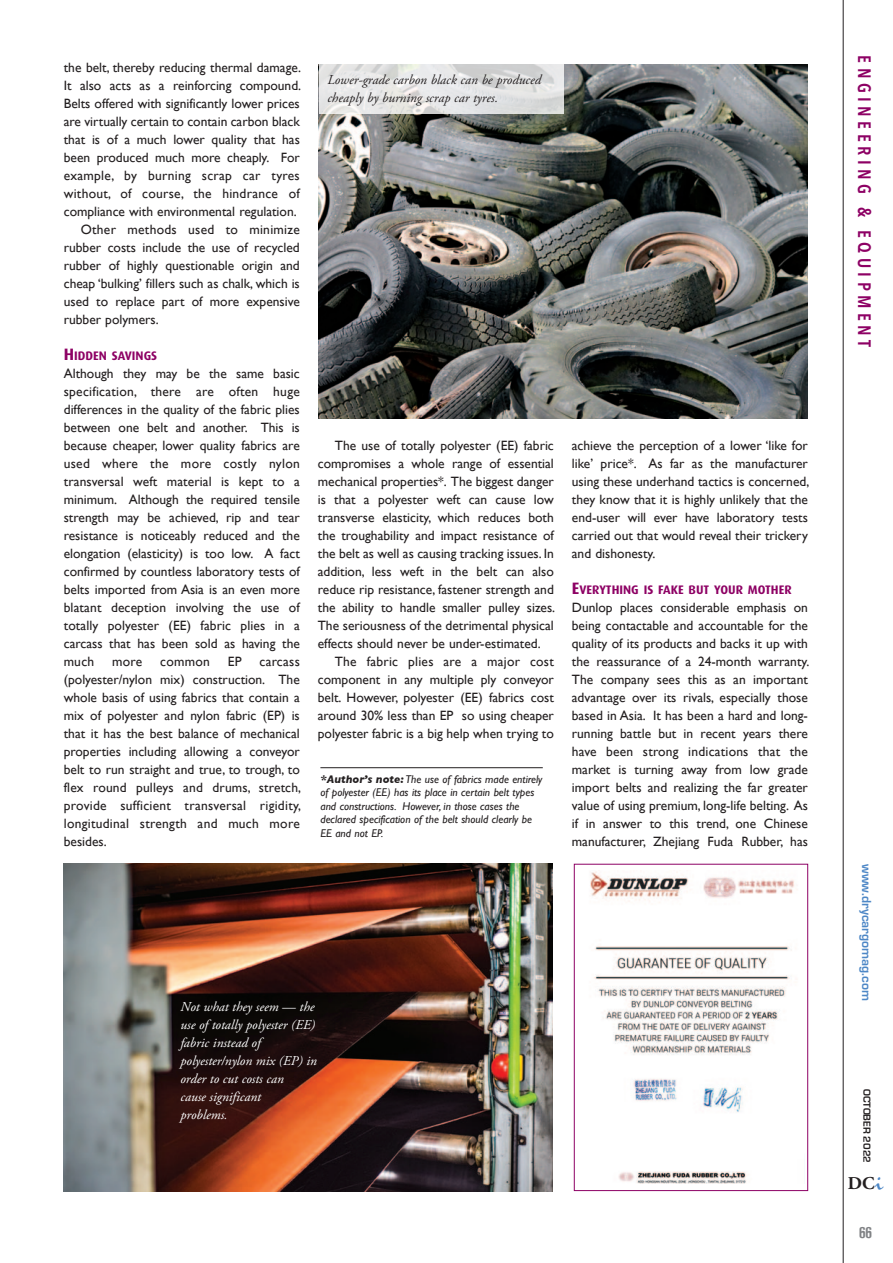
<style>
.page{position:relative;width:893px;height:1263px;background:#fff}
.page>*{position:absolute;margin:0;border:0;box-sizing:border-box;transform-origin:0 0}
.t1{font:600 18px "Avenir Next Condensed";letter-spacing:.25em;color:#8d0164}
.t2{font:700 18px "Adobe Garamond";color:#231f20}
.t3{font:700 condensed 16.5px "Akzidenz Grotesk BE";color:#808285}
.t4{font:13.5px/18px "Gill Sans";color:#231f20;text-align:justify}
.t5{font:italic 13.5px/18px "Adobe Garamond Pro";color:#fff}
.t6{font:italic 13.5px/18px "Adobe Garamond Pro";color:#231f20}
.t7{font:700 13.5px "Eurostile";color:#4d87c6}
.t8{font:700 12.3px "Dax";color:#8d0164}
.t9{font:italic 11.25px/13.5px "Gill Sans";color:#231f20}
.t10{font:700 10.5px "Eurostile";color:#231f20}
.s1{font-size:16.5px}
.s2{font-weight:700}
.s3{font-family:"Zephyr";font-weight:400;color:#4d87c6}
</style>
<div class="page">
<hr style="left:843px;top:0;width:1px;height:1263px;background:#231f20">
<hr style="left:320px;top:767px;width:223px;height:1px;background:#231f20">
<img style="left:319px;top:65px;width:489px;height:354px">
<div style="left:319px;top:65px;width:244px;height:49px;background:#fff;opacity:.8"></div>
<img style="left:64px;top:864px;width:489px;height:327px">
<img style="left:590px;top:871px;width:205px;height:312px">
<div style="left:574px;top:864px;width:234px;height:327px;border:1px solid #8d0164"></div>
<p class="t4" style="left:64px;top:58px;width:239px">the belt, thereby reducing thermal damage.<br>It also acts as a reinforcing compound.<br>Belts offered with significantly lower prices are virtually certain to contain carbon black that is of a much lower quality that has been produced much more cheaply. For example, by burning scrap car tyres without, of course, the hindrance of compliance with environmental regulation.</p>
<p class="t4" style="left:64px;top:220px;width:238px;text-indent:17px">Other methods used to minimize rubber costs include the use of recycled rubber of highly questionable origin and cheap ‘bulking’ fillers such as chalk, which is used to replace part of more expensive rubber polymers.</p>
<p class="t8" style="left:64px;top:350px;width:95px"><span class="s1">H</span>IDDEN SAVINGS</p>
<p class="t4" style="left:64px;top:364px;width:238px">Although they may be the same basic specification, there are often huge differences in the quality of the fabric plies between one belt and another. This is because cheaper, lower quality fabrics are used where the more costly nylon transversal weft material is kept to a minimum. Although the required tensile strength may be achieved, rip and tear resistance is noticeably reduced and the elongation (elasticity) is too low. A fact confirmed by countless laboratory tests of belts imported from Asia is an even more blatant deception involving the use of totally polyester (EE) fabric plies in a carcass that has been sold as having the much</p>
<p class="t4" style="left:112px;top:652px;width:32px">more</p>
<p class="t4" style="left:160px;top:652px;width:51px">common</p>
<p class="t4" style="left:228px;top:652px;width:15px">EP</p>
<p class="t4" style="left:64px;top:652px;width:239px;text-indent:196px">carcass (polyester/nylon mix) construction. The whole basis of using fabrics that contain a mix of polyester and nylon fabric (EP) is that it has the best balance of mechanical properties including allowing a conveyor belt to run straight and true, to trough, to flex round pulleys and drums, stretch, provide sufficient transversal rigidity, longitudinal strength and much more besides.</p>
<p class="t6" style="left:327px;top:72px;width:215px">Lower-grade carbon black can be produced cheaply by burning scrap car tyres.</p>
<p class="t4" style="left:318px;top:436px;width:239px;text-indent:17px">The use of totally polyester (EE) fabric compromises a whole range of essential mechanical properties*. The biggest danger is that a polyester weft can cause low transverse elasticity, which reduces both the troughability and impact resistance of the belt as well as causing tracking issues. In addition, less weft in the belt can also reduce rip resistance, fastener strength and the ability to handle smaller pulley sizes.<br>The seriousness of the detrimental physical effects should never be under-estimated.</p>
<p class="t4" style="left:318px;top:652px;width:238px;text-indent:17px">The fabric plies are a major cost component in any multiple ply conveyor belt. However, polyester (EE) fabrics cost around 30% less than EP so using cheaper polyester fabric is a big help when trying to</p>
<p class="t9" style="left:320px;top:772px;width:224px"><span class="s2">*Author’s note:</span> The use of fabrics made entirely of polyester (EE) has its place in certain belt types and constructions. However, in those cases the declared specification of the belt should clearly be EE and not EP.</p>
<p class="t4" style="left:572px;top:436px;width:239px">achieve the perception of a lower ‘like for like’ price*. As far as the manufacturer using these underhand tactics is concerned, they know that it is highly unlikely that the end-user will ever have laboratory tests carried out that would reveal their trickery and dishonesty.</p>
<p class="t8" style="left:572px;top:584px;width:221px"><span class="s1">E</span>VERYTHING IS FAKE BUT YOUR MOTHER</p>
<p class="t4" style="left:572px;top:598px;width:239px">Dunlop places considerable emphasis on being contactable and accountable for the quality of its products and backs it up with the reassurance of a 24-month warranty.<br>The company sees this as an important advantage over its rivals, especially those based in Asia. It has been a hard and long&shy;running battle but in recent years there have been strong indications that the market is turning away from low grade import belts and realizing the far greater value of using premium, long-life belting. As if in answer to this trend, one Chinese manufacturer, Zhejiang Fuda Rubber, has</p>
<p class="t5" style="left:180px;top:999px;width:138px">Not what they seem — the use of totally polyester (EE) fabric instead of polyester/nylon mix (EP) in order to cut costs can<br>cause significant<br>problems.</p>
<p class="t1" style="left:876px;top:55px;width:293px;rotate:90deg">ENGINEERING &amp; EQUIPMENT</p>
<p class="t7" style="left:873px;top:864px;width:138px;rotate:90deg">www.drycargomag.com</p>
<p class="t10" style="left:872px;top:1089px;width:75px;rotate:90deg">OCTOBER 2022</p>
<p class="t2" style="left:848px;top:1176px;width:37px">DC<span class="s3">i</span></p>
<p class="t3" style="left:859px;top:1226px;width:15px">66</p>
</div>
